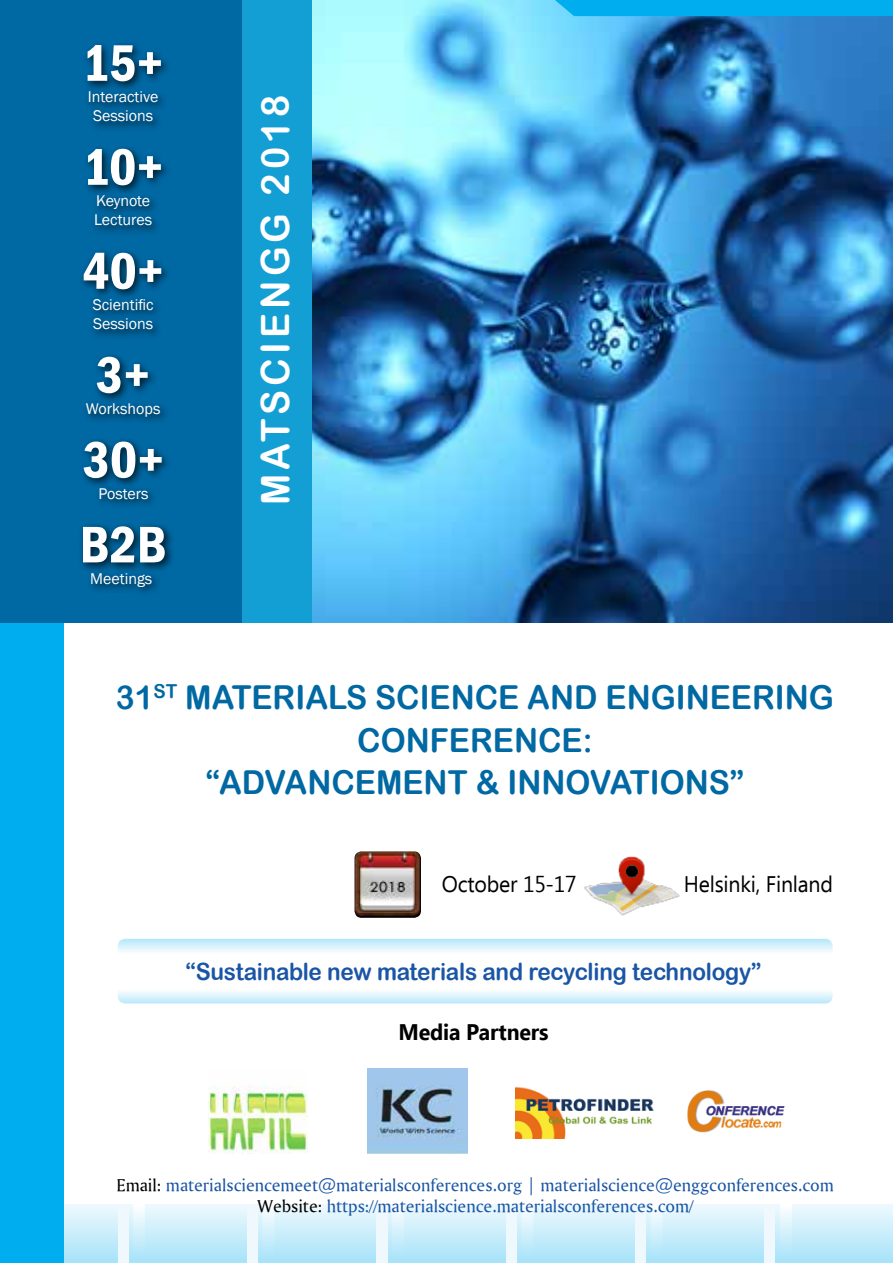
<style>
.page{position:relative;width:893px;height:1263px;background:#fff}
.page>*{position:absolute;margin:0;border:0;box-sizing:border-box;transform-origin:0 0}
.t1{font:600 condensed 53.25px "Franklin Gothic";color:#fff}
.t2{font:39px "Arial Rounded MT Bold";letter-spacing:.11em;color:#fff;scale:.96 1}
.t3{font:33px/42.6px "Arial Rounded MT Bold";color:#0068a3;text-align:center;scale:.96 1}
.t4{font:23.7px "Arial Rounded MT Bold";letter-spacing:-.01em;color:#1a55a6;scale:.95 1}
.t5{font:22.5px "Ebrima";letter-spacing:-.01em;color:#000;scale:.95 1}
.t6{font:700 22.5px "Ebrima";letter-spacing:-.01em;color:#000;scale:.95 1}
.t7{font:18px/21.6px "Ameretto Normal";color:#1a55a6;text-align:center}
.t8{font:15.9px/19.2px "Franklin Gothic";color:#fff}
.s1{color:#000}
</style>
<div class="page">
<div style="left:20px;top:1204px;width:873px;height:59px;background:#eff9fd"></div>
<div style="left:0;top:1194px;width:117px;height:69px;background:linear-gradient(to bottom,#fff,#a4e1f9)"></div>
<div style="left:129px;top:1194px;width:118px;height:69px;background:linear-gradient(to bottom,#fff,#a4e2f9)"></div>
<div style="left:259px;top:1194px;width:117px;height:69px;background:linear-gradient(to bottom,#fff,#a4e2f9)"></div>
<div style="left:388px;top:1194px;width:117px;height:69px;background:linear-gradient(to bottom,#fff,#a4e2f9)"></div>
<div style="left:517px;top:1194px;width:117px;height:69px;background:linear-gradient(to bottom,#fff,#a4e2f9)"></div>
<div style="left:646px;top:1194px;width:118px;height:69px;background:linear-gradient(to bottom,#fff,#a4e2f9)"></div>
<div style="left:776px;top:1194px;width:117px;height:69px;background:linear-gradient(to bottom,#fff,#a4e2f9)"></div>
<div style="left:0;top:600px;width:64px;height:663px;background:#00aeef"></div>
<div style="left:0;top:0;width:893px;height:623px;background:#0068a3"></div>
<img style="left:312px;top:0;width:581px;height:623px">
<div style="left:555px;top:0;width:338px;height:16px;background:#00aeef"></div>
<div style="left:242px;top:0;width:70px;height:623px;background:#149fd4"></div>
<div style="left:83px;top:144px;width:88px;height:92px;background:#000;opacity:.75"></div>
<div style="left:80px;top:437px;width:92px;height:72px;background:#000;opacity:.75"></div>
<div style="left:78px;top:522px;width:97px;height:75px;background:#000;opacity:.75"></div>
<div style="left:82px;top:352px;width:88px;height:74px;background:#000;opacity:.75"></div>
<div style="left:83px;top:41px;width:88px;height:91px;background:#000;opacity:.75"></div>
<div style="left:79px;top:248px;width:93px;height:92px;background:#000;opacity:.75"></div>
<img style="left:355px;top:851px;width:66px;height:67px">
<img style="left:584px;top:856px;width:96px;height:60px">
<div style="left:118px;top:939px;width:715px;height:20px;background:linear-gradient(to bottom,#bbe9fa,#fff);border-radius:8px"></div>
<div style="left:118px;top:983px;width:715px;height:20px;background:linear-gradient(to bottom,#fff,#c6ecfb);border-radius:8px"></div>
<img style="left:208px;top:1085px;width:100px;height:69px">
<img style="left:368px;top:1069px;width:99px;height:85px">
<img style="left:516px;top:1086px;width:138px;height:53px">
<img style="left:687px;top:1090px;width:98px;height:43px">
<h1 class="t1" style="left:82px;top:27px;width:83px">15+</h1>
<p class="t8" style="left:88px;top:88px;width:72px;text-align:center">Interactive<br>Sessions</p>
<h1 class="t1" style="left:83px;top:131px;width:82px">10+</h1>
<p class="t8" style="left:94px;top:192px;width:60px">Keynote<br>Lectures</p>
<h1 class="t1" style="left:82px;top:235px;width:83px">40+</h1>
<p class="t8" style="left:93px;top:296px;width:62px">Scientific<br>Sessions</p>
<h1 class="t1" style="left:96px;top:339px;width:56px">3+</h1>
<p class="t8" style="left:86px;top:400px;width:76px">Workshops</p>
<h1 class="t1" style="left:83px;top:424px;width:83px">30+</h1>
<p class="t8" style="left:99px;top:484px;width:52px">Posters</p>
<h1 class="t1" style="left:80px;top:509px;width:89px">B2B</h1>
<p class="t8" style="left:90px;top:569px;width:63px">Meetings</p>
<h2 class="t2" style="left:252px;top:505px;width:429px;rotate:-90deg">MATSCIENGG 2018</h2>
<h3 class="t3" style="left:116px;top:676px;width:749px">31<sup>ST</sup> MATERIALS SCIENCE AND ENGINEERING<br>CONFERENCE:<br>“ADVANCEMENT &amp; INNOVATIONS”</h3>
<p class="t5" style="left:442px;top:868px;width:143px">October 15-17</p>
<p class="t5" style="left:684px;top:868px;width:159px">Helsinki, Finland</p>
<h3 class="t4" style="left:186px;top:957px;width:608px">“Sustainable new materials and recycling technology”</h3>
<p class="t6" style="left:399px;top:1016px;width:159px">Media Partners</p>
<p class="t7" style="left:117px;top:1173px;width:719px"><span class="s1">Email:</span> materialsciencemeet@materialsconferences.org | materialscience@enggconferences.com<br><span class="s1">Website:</span> https://materialscience.materialsconferences.com/</p>
</div>
